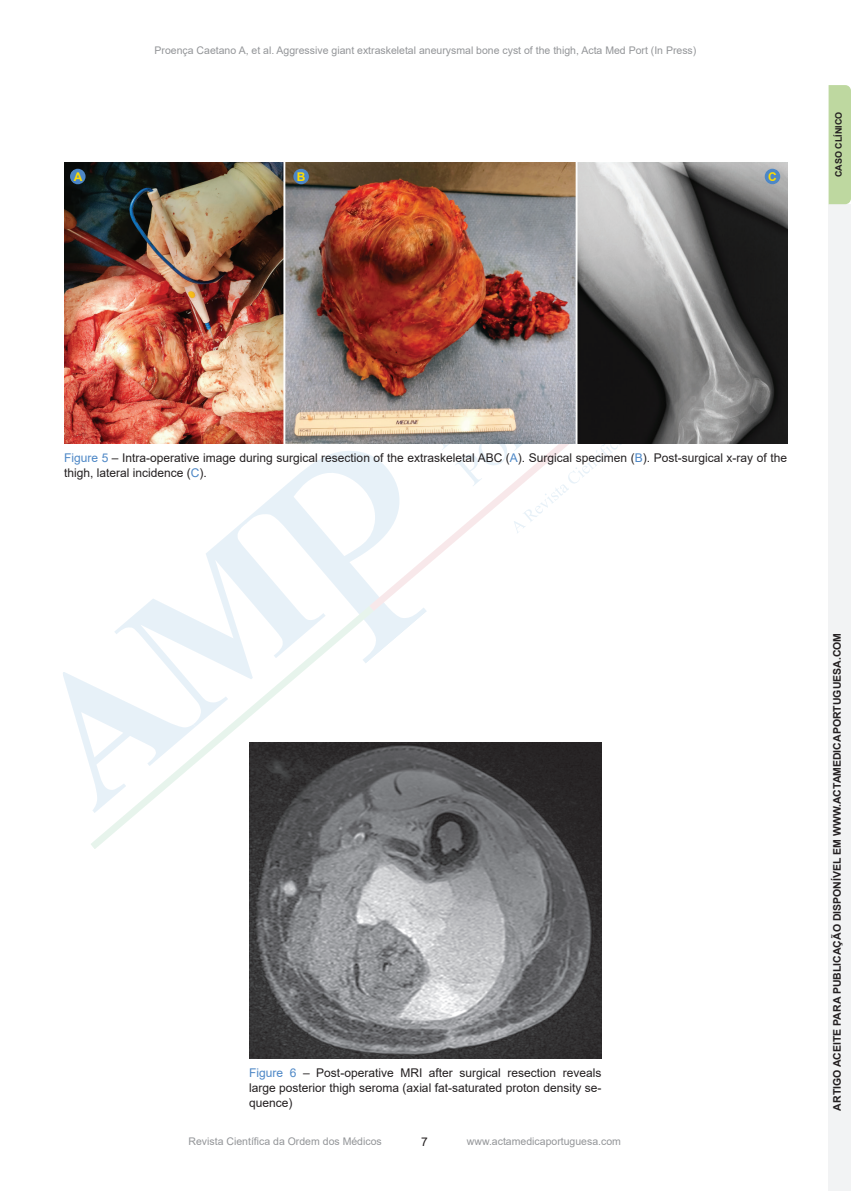
<style>
.page{position:relative;width:851px;height:1191px;background:#fff}
.page>*{position:absolute;margin:0;border:0;box-sizing:border-box;transform-origin:0 0}
.t1{font:12px/15px "Arial";color:#231f20}
.t2{font:700 12px "Arial";color:#ffdc01}
.t3{font:10.5px "Arial";color:#939598}
.t4{font:700 10.5px "Arial";color:#231f20}
.t5{font:700 9px "Arial";color:#231f20}
.s1{color:#4d87c6}
</style>
<div class="page">
<svg style="left:145px;top:521px;width:99px;height:85px"></svg>
<svg style="left:63px;top:672px;width:27px;height:94px"></svg>
<svg style="left:244px;top:451px;width:183px;height:205px"></svg>
<svg style="left:90px;top:606px;width:284px;height:243px"></svg>
<svg style="left:369px;top:444px;width:253px;height:167px"></svg>
<div style="left:828px;top:204px;width:23px;height:987px;background:#f2f3f4"></div>
<div style="left:828px;top:85px;width:23px;height:119px;background:#bed8a0"></div>
<img style="left:64px;top:162px;width:723px;height:282px">
<div style="left:70px;top:169px;width:16px;height:15px;background:#4d87c6;border-radius:50%"></div>
<div style="left:293px;top:169px;width:16px;height:15px;background:#4d87c6;border-radius:50%"></div>
<div style="left:764px;top:169px;width:16px;height:15px;background:#4d87c6;border-radius:50%"></div>
<img style="left:249px;top:742px;width:352px;height:316px">
<p class="t3" style="left:155px;top:43px;width:543px">Proença Caetano A, et al. Aggressive giant extraskeletal aneurysmal bone cyst of the thigh, Acta Med Port (In Press)</p>
<p class="t2" style="left:74px;top:168px;width:10px">A</p>
<p class="t2" style="left:297px;top:168px;width:10px">B</p>
<p class="t2" style="left:768px;top:168px;width:10px">C</p>
<p class="t5" style="left:832px;top:177px;width:67px;rotate:-90deg">CASO CLÍNICO</p>
<p class="t1" style="left:64px;top:450px;width:724px"><span class="s1">Figure 5</span> – Intra-operative image during surgical resection of the extraskeletal ABC (<span class="s1">A</span>). Surgical specimen (<span class="s1">B</span>). Post-surgical x-ray of the thigh, lateral incidence (<span class="s1">C</span>).</p>
<p class="t1" style="left:249px;top:1064px;width:354px;text-align:justify"><span class="s1">Figure 6</span> – Post-operative MRI after surgical resection reveals large posterior thigh seroma (axial fat-saturated proton density se&shy;quence)</p>
<p class="t3" style="left:189px;top:1134px;width:195px">Revista Científica da Ordem dos Médicos</p>
<p class="t1" style="left:421px;top:1134px;width:8px">7</p>
<p class="t3" style="left:467px;top:1134px;width:156px">www.actamedicaportuguesa.com</p>
<p class="t4" style="left:829px;top:1110px;width:479px;rotate:-90deg">ARTIGO ACEITE PARA PUBLICAÇÃO DISPONÍVEL EM WWW.ACTAMEDICAPORTUGUESA.COM</p>
</div>
